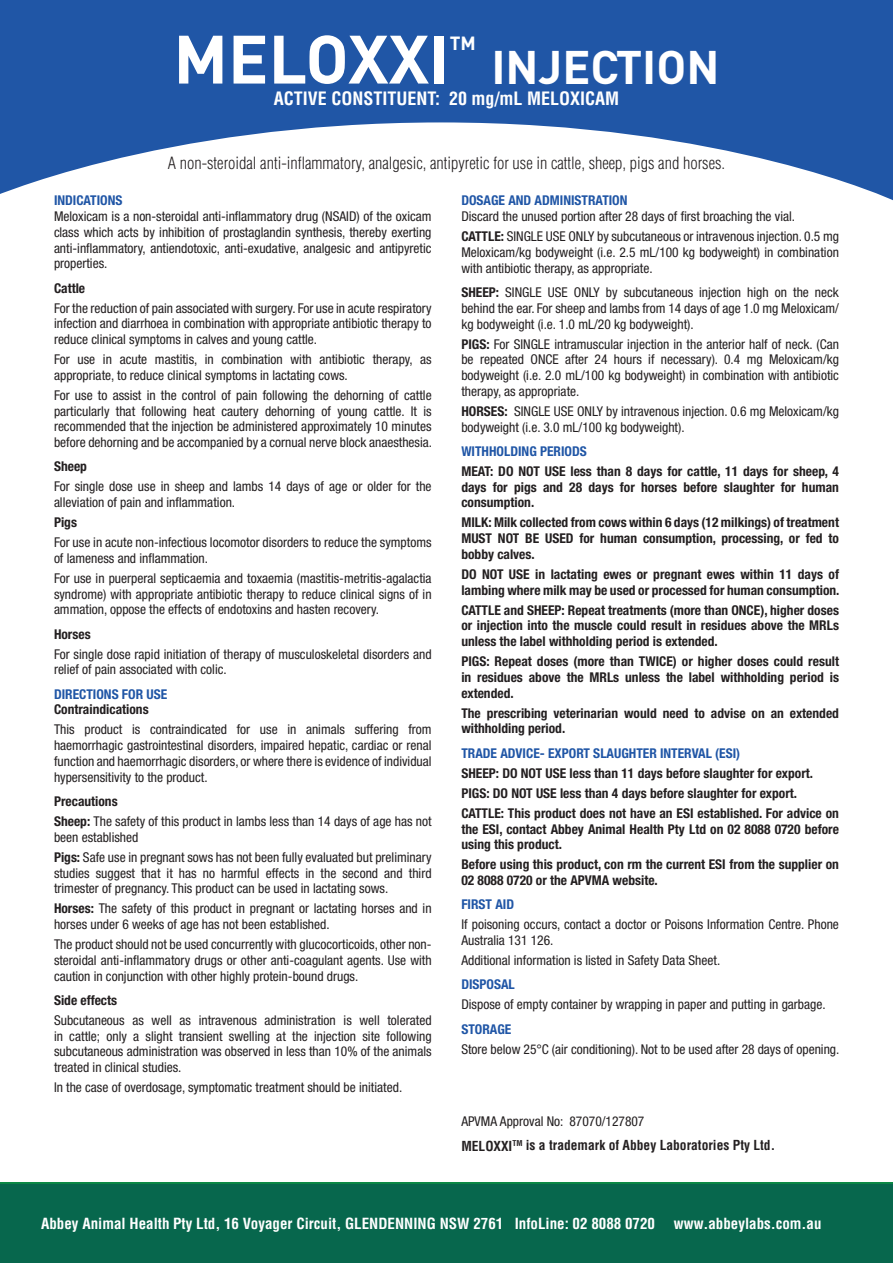
<style>
.page{position:relative;width:893px;height:1263px;background:#fff}
.page>*{position:absolute;margin:0;border:0;box-sizing:border-box;transform-origin:0 0}
.t1{font:700 67.2px "DIN";color:#fff}
.t2{font:700 46.5px "DIN";color:#fff}
.t3{font:700 18.9px "DIN";color:#fff}
.t4{font:700 condensed 18px "Helvetica";color:#fff}
.t5{font:300 condensed 16.5px "Helvetica";color:#231f20}
.t6{font:700 condensed 15px "Helvetica";color:#fff}
.t7{font:condensed 13.5px/15.8px "Helvetica Neue";color:#231f20}
.t8{font:700 condensed 13.5px/15.8px "Helvetica Neue";color:#231f20}
.t9{font:700 condensed 13.5px "Helvetica Neue";color:#2056a6}
.t10{font:700 condensed 13.5px "Helvetica";color:#231f20}
.s1{font-weight:700}
</style>
<div class="page">
<div style="left:0;top:1182px;width:893px;height:81px;background:#07674d"></div>
<svg style="left:0;top:0;width:893px;height:200px;fill:#2056a6"></svg>
<h1 class="t1" style="left:173px;top:15px;width:278px">MELOXXI</h1>
<h3 class="t3" style="left:450px;top:31px;width:28px">TM</h3>
<h2 class="t2" style="left:491px;top:36px;width:230px">INJECTION</h2>
<h3 class="t4" style="left:274px;top:88px;width:277px">Active Constituent: 20 mg/mL MELOXI</h3>
<h3 class="t4" style="left:585px;top:88px;width:36px">CAM</h3>
<p class="t5" style="left:168px;top:154px;width:559px">A non-steroidal anti-inflammatory, analgesic, antipyretic for use in cattle, sheep, pigs and horses.</p>
<p class="t9" style="left:54px;top:192px;width:70px">INDICATIONS</p>
<p class="t7" style="left:54px;top:208px;width:379px;text-align:justify">Meloxicam is a non-steroidal anti-inflammatory drug (NSAID) of the oxicam class which acts by inhibition of prostaglandin synthesis, thereby exerting anti-inflammatory, antiendotoxic, anti-exudative, analgesic and antipyretic properties.</p>
<p class="t8" style="left:54px;top:280px;width:33px">Cattle</p>
<p class="t7" style="left:54px;top:300px;width:379px;text-align:justify">For the reduction of pain associated with surgery. For use in acute respiratory infection and diarrhoea in combination with appropriate antibiotic therapy to reduce clinical symptoms in calves and young cattle.</p>
<p class="t7" style="left:54px;top:351px;width:379px">For use in acute mastitis, in combination with antibiotic therapy, as appropriate, to reduce clinical symptoms in lactating cows.</p>
<p class="t7" style="left:54px;top:387px;width:380px;text-align:justify">For use to assist in the control of pain following the dehorning of cattle particularly that following heat cautery dehorning of young cattle. It is recommended that the injection be administered approximately 10 minutes before dehorning and be accompanied by a cornual nerve block anaesthesia.</p>
<p class="t8" style="left:54px;top:458px;width:35px">Sheep</p>
<p class="t7" style="left:54px;top:479px;width:379px">For single dose use in sheep and lambs 14 days of age or older for the alleviation of pain and inflammation.</p>
<p class="t8" style="left:54px;top:514px;width:24px">Pigs</p>
<p class="t7" style="left:54px;top:534px;width:379px">For use in acute non-infectious locomotor disorders to reduce the symptoms of lameness and inflammation.</p>
<p class="t7" style="left:54px;top:570px;width:379px;text-align:justify">For use in puerperal septicaemia and toxaemia (mastitis-metritis-agalactia syndrome) with appropriate antibiotic therapy to reduce clinical signs of in ammation, oppose the effects of endotoxins and hasten recovery.</p>
<p class="t8" style="left:54px;top:626px;width:38px">Horses</p>
<p class="t7" style="left:54px;top:646px;width:379px">For single dose rapid initiation of therapy of musculoskeletal disorders and relief of pain associated with colic.</p>
<p class="t9" style="left:54px;top:686px;width:115px">DIRECTIONS FOR USE</p>
<p class="t8" style="left:54px;top:702px;width:96px">Contraindications</p>
<p class="t7" style="left:54px;top:722px;width:379px;text-align:justify">This product is contraindicated for use in animals suffering from haemorrhagic gastrointestinal disorders, impaired hepatic, cardiac or renal function and haemorrhagic disorders, or where there is evidence of individual hypersensitivity to the product.</p>
<p class="t7" style="left:54px;top:791px;width:379px;line-height:20px"><span class="s1">Precautions<br>Sheep:</span> The safety of this product in lambs less than 14 days of age has not</p>
<p class="t7" style="left:54px;top:827px;width:379px;line-height:20px">been established<br><span class="s1">Pigs:</span> Safe use in pregnant sows has not been fully evaluated but preliminary</p>
<p class="t7" style="left:54px;top:865px;width:379px">studies suggest that it has no harmful effects in the second and third trimester of pregnancy. This product can be used in lactating sows.</p>
<p class="t7" style="left:54px;top:900px;width:379px"><span class="s1">Horses:</span> The safety of this product in pregnant or lactating horses and in horses under 6 weeks of age has not been established.</p>
<p class="t7" style="left:54px;top:936px;width:379px;text-align:justify">The product should not be used concurrently with glucocorticoids, other non&shy;steroidal anti-inflammatory drugs or other anti-coagulant agents. Use with caution in conjunction with other highly protein-bound drugs.</p>
<p class="t8" style="left:54px;top:992px;width:65px">Side effects</p>
<p class="t7" style="left:54px;top:1012px;width:379px;text-align:justify">Subcutaneous as well as intravenous administration is well tolerated in cattle; only a slight transient swelling at the injection site following subcutaneous administration was observed in less than 10% of the animals treated in clinical studies.</p>
<p class="t7" style="left:54px;top:1079px;width:350px">In the case of overdosage, symptomatic treatment should be initiated.</p>
<p class="t9" style="left:461px;top:192px;width:168px">DOSAGE AND ADMINISTRATION</p>
<p class="t7" style="left:461px;top:206px;width:379px;line-height:20px">Discard the unused portion after 28 days of first broaching the vial.<br><span class="s1">CATTLE:</span> SINGLE USE ONLY by subcutaneous or intravenous injection. 0.5 mg</p>
<p class="t7" style="left:461px;top:244px;width:379px">Meloxicam/kg bodyweight (i.e. 2.5 mL/100 kg bodyweight) in combination with antibiotic therapy, as appropriate.</p>
<p class="t7" style="left:461px;top:284px;width:379px;text-align:justify"><span class="s1">SHEEP:</span> SINGLE USE ONLY by subcutaneous injection high on the neck behind the ear. For sheep and lambs from 14 days of age 1.0 mg Meloxicam/ kg bodyweight (i.e. 1.0 mL/20 kg bodyweight).</p>
<p class="t7" style="left:461px;top:336px;width:379px;text-align:justify"><span class="s1">PIGS:</span> For SINGLE intramuscular injection in the anterior half of neck. (Can be repeated ONCE after 24 hours if necessary). 0.4 mg Meloxicam/kg bodyweight (i.e. 2.0 mL/100 kg bodyweight) in combination with antibiotic therapy, as appropriate.</p>
<p class="t7" style="left:461px;top:403px;width:379px"><span class="s1">HORSES:</span> SINGLE USE ONLY by intravenous injection. 0.6 mg Meloxicam/kg bodyweight (i.e. 3.0 mL/100 kg bodyweight).</p>
<p class="t9" style="left:461px;top:443px;width:127px">WITHHOLDING PERIODS</p>
<p class="t8" style="left:461px;top:463px;width:379px;text-align:justify">MEAT: DO NOT USE less than 8 days for cattle, 11 days for sheep, 4 days for pigs and 28 days for horses before slaughter for human consumption.</p>
<p class="t8" style="left:461px;top:514px;width:379px;text-align:justify">MILK: Milk collected from cows within 6 days (12 milkings) of treatment MUST NOT BE USED for human consumption, processing, or fed to bobby calves.</p>
<p class="t8" style="left:461px;top:566px;width:380px">DO NOT USE in lactating ewes or pregnant ewes within 11 days of lambing where milk may be used or processed for human consumption.</p>
<p class="t8" style="left:461px;top:602px;width:379px;text-align:justify">CATTLE and SHEEP: Repeat treatments (more than ONCE), higher doses or injection into the muscle could result in residues above the MRLs unless the label withholding period is extended.</p>
<p class="t8" style="left:461px;top:653px;width:379px;text-align:justify">PIGS: Repeat doses (more than TWICE) or higher doses could result in residues above the MRLs unless the label withholding period is extended.</p>
<p class="t8" style="left:461px;top:705px;width:379px">The prescribing veterinarian would need to advise on an extended withholding period.</p>
<p class="t9" style="left:461px;top:745px;width:280px">TRADE ADVICE- EXPORT SLAUGHTER INTERVAL (ESI)</p>
<p class="t8" style="left:461px;top:763px;width:379px;line-height:20px">SHEEP: DO NOT USE less than 11 days before slaughter for export.<br>PIGS: DO NOT USE less than 4 days before slaughter for export.<br>CATTLE: This product does not have an ESI established. For advice on</p>
<p class="t8" style="left:461px;top:821px;width:379px">the ESI, contact Abbey Animal Health Pty Ltd on 02 8088 0720 before using this product.</p>
<p class="t8" style="left:461px;top:856px;width:379px">Before using this product, con rm the current ESI from the supplier on<br>02 8088 0720 or the APVMA website.</p>
<p class="t9" style="left:461px;top:896px;width:54px">FIRST AID</p>
<p class="t7" style="left:461px;top:916px;width:379px">If poisoning occurs, contact a doctor or Poisons Information Centre. Phone<br>Australia 131 126.</p>
<p class="t7" style="left:461px;top:952px;width:260px">Additional information is listed in Safety Data Sheet.</p>
<p class="t9" style="left:461px;top:976px;width:16px">Disposal</p>
<p class="t7" style="left:461px;top:996px;width:366px">Dispose of empty container by wrapping in paper and putting in garbage.</p>
<p class="t9" style="left:461px;top:1021px;width:16px">Storage</p>
<p class="t7" style="left:461px;top:1041px;width:380px">Store below 25°C (air conditioning). Not to be used after 28 days of opening.</p>
<p class="t7" style="left:461px;top:1114px;width:185px">APVMA Approval No: 87070/127807</p>
<p class="t10" style="left:461px;top:1137px;width:315px">Meloxxi<sup>TM</sup> is a trademark of Abbey Laboratories Pty Ltd.</p>
<p class="t6" style="left:41px;top:1214px;width:615px">Abbey Animal Health Pty Ltd, 16 Voyager Circuit, GLENDENNING NSW 2761 InfoLine: 02 8088 0720</p>
<p class="t6" style="left:674px;top:1214px;width:149px">www.abbeylabs.com.au</p>
</div>
